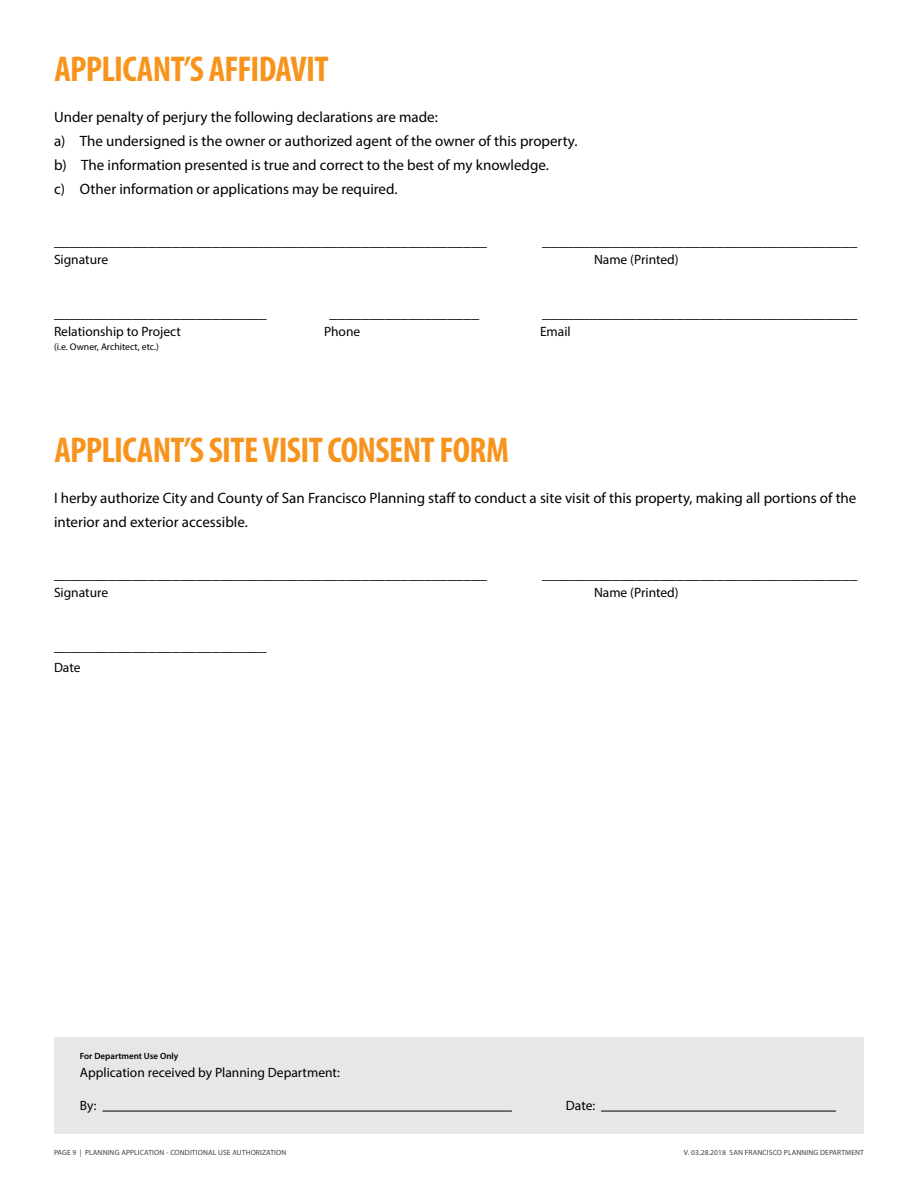
<style>
.page{position:relative;width:918px;height:1188px;background:#fff}
.page>*{position:absolute;margin:0;border:0;box-sizing:border-box;transform-origin:0 0}
.t1{font:700 condensed 36px "Myriad Pro";letter-spacing:-.02em;color:#f7941e}
.t2{font:15.75px "Myriad Pro";color:#000}
.t3{font:15px/24px "Myriad Pro";color:#000}
.t4{font:13.5px "Myriad Pro";color:#000}
.t5{font:9.75px "Myriad Pro";color:#000}
.t6{font:600 9px "Myriad Pro";color:#000}
.t7{font:7.5px "Myriad Pro";letter-spacing:.015em;color:#414042}
</style>
<div class="page">
<div style="left:54px;top:1038px;width:810px;height:96px;background:#e6e7e8"></div>
<hr style="left:102px;top:1111px;width:410px;height:1px;background:#000">
<hr style="left:601px;top:1111px;width:235px;height:1px;background:#000">
<h1 class="t1" style="left:54px;top:47px;width:276px">APPLICANT’S AFFIDAVIT</h1>
<p class="t3" style="left:54px;top:104px;width:525px">Under penalty of perjury the following declarations are made:<br>a) The undersigned is the owner or authorized agent of the owner of this property. b) The information presented is true and correct to the best of my knowledge.<br>c) Other information or applications may be required.</p>
<p class="t2" style="left:54px;top:231px;width:435px">_______________________________________________________</p>
<p class="t2" style="left:542px;top:231px;width:316px">________________________________________</p>
<p class="t4" style="left:54px;top:251px;width:56px">Signature</p>
<p class="t4" style="left:594px;top:251px;width:86px">Name (Printed)</p>
<p class="t2" style="left:54px;top:303px;width:214px">___________________________</p>
<p class="t2" style="left:330px;top:303px;width:151px">___________________</p>
<p class="t2" style="left:542px;top:303px;width:316px">________________________________________</p>
<p class="t4" style="left:54px;top:323px;width:128px">Relationship to Project</p>
<p class="t4" style="left:324px;top:323px;width:38px">Phone</p>
<p class="t4" style="left:540px;top:323px;width:32px">Email</p>
<p class="t5" style="left:54px;top:340px;width:107px">(i.e. Owner, Architect, etc.)</p>
<h1 class="t1" style="left:54px;top:428px;width:456px">APPLICANT’S SITE VISIT CONSENT FORM</h1>
<p class="t3" style="left:54px;top:485px;width:804px">I herby authorize City and County of San Francisco Planning staff to conduct a site visit of this property, making all portions of the interior and exterior accessible.</p>
<p class="t2" style="left:54px;top:564px;width:435px">_______________________________________________________</p>
<p class="t2" style="left:542px;top:564px;width:316px">________________________________________</p>
<p class="t4" style="left:54px;top:584px;width:56px">Signature</p>
<p class="t4" style="left:594px;top:584px;width:86px">Name (Printed)</p>
<p class="t2" style="left:54px;top:636px;width:214px">___________________________</p>
<p class="t4" style="left:54px;top:659px;width:28px">Date</p>
<p class="t6" style="left:80px;top:1050px;width:100px">For Department Use Only</p>
<p class="t4" style="left:80px;top:1064px;width:261px">Application received by Planning Department:</p>
<p class="t4" style="left:80px;top:1097px;width:18px">By:</p>
<p class="t4" style="left:566px;top:1097px;width:31px">Date:</p>
<p class="t7" style="left:54px;top:1148px;width:234px">PAGE 9 | PLANNING APPLICATION - CONDITIONAL USE AUTHORIZATION</p>
<p class="t7" style="left:684px;top:1148px;width:182px">V. 03.28.2018 SAN FRANCISCO PLANNING DEPARTMENT</p>
</div>
